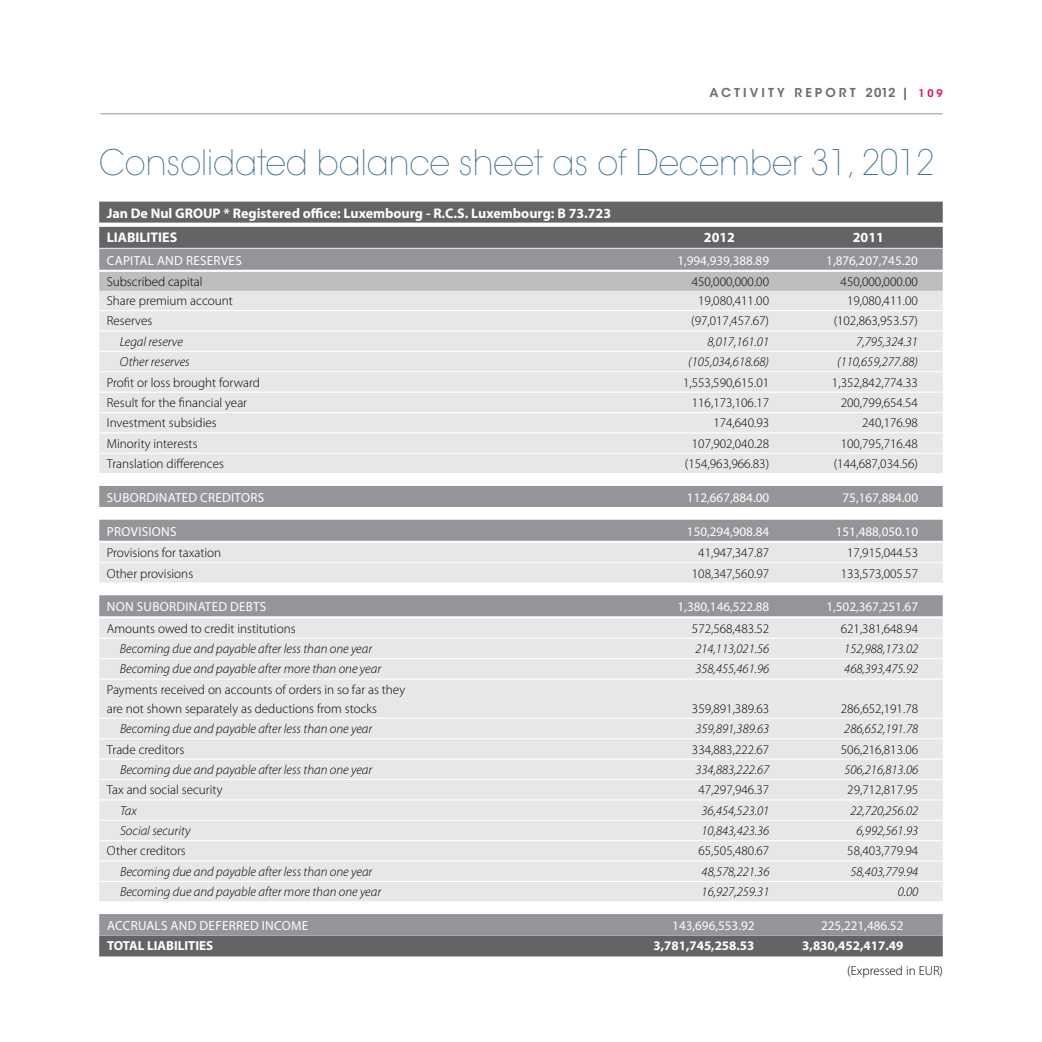
<style>
.page{position:relative;width:1042px;height:1042px;background:#fff}
.page>*{position:absolute;margin:0;border:0;box-sizing:border-box;transform-origin:0 0}
.t1{font:200 35px "ITC Avant Garde Std";color:#3b6e8f;scale:.93 1}
.t2{font:700 14px/24.2px "Myriad Pro";color:#fff}
.t3{font:300 13.12px/18.9px "Myriad Pro";color:#000}
.t4{font:italic 300 13.12px "Myriad Pro";color:#000}
.t5{font:13.12px "Myriad Pro";color:#fff}
.t6{font:13.12px "Myriad Pro";letter-spacing:.02em;color:#fff}
.t7{font:700 13.12px "Myriad Pro";color:#fff}
.t8{font:600 12.25px "ITC Avant Garde Std";letter-spacing:.25em;color:#6d6e71}
.s1{font-style:inherit}
.s2{font-size:10.5px;color:#e50e62}
</style>
<div class="page">
<hr style="left:100px;top:113px;width:843px;height:1px;background:#939598">
<div style="left:99px;top:202px;width:844px;height:21px;background:#636466"></div>
<div style="left:99px;top:227px;width:844px;height:21px;background:#636466"></div>
<div style="left:99px;top:249px;width:844px;height:21px;background:#939598"></div>
<div style="left:99px;top:272px;width:844px;height:19px;background:#bcbec0"></div>
<div style="left:99px;top:291px;width:844px;height:19px;background:#e6e7e8"></div>
<div style="left:99px;top:311px;width:844px;height:19px;background:#e6e7e8"></div>
<div style="left:99px;top:331px;width:844px;height:20px;background:#e6e7e8"></div>
<div style="left:99px;top:352px;width:844px;height:19px;background:#e6e7e8"></div>
<div style="left:99px;top:372px;width:844px;height:19px;background:#e6e7e8"></div>
<div style="left:99px;top:393px;width:844px;height:19px;background:#e6e7e8"></div>
<div style="left:99px;top:413px;width:844px;height:19px;background:#e6e7e8"></div>
<div style="left:99px;top:433px;width:844px;height:20px;background:#e6e7e8"></div>
<div style="left:99px;top:454px;width:844px;height:19px;background:#e6e7e8"></div>
<div style="left:99px;top:486px;width:844px;height:21px;background:#939598"></div>
<div style="left:99px;top:520px;width:844px;height:21px;background:#939598"></div>
<div style="left:99px;top:543px;width:844px;height:19px;background:#e6e7e8"></div>
<div style="left:99px;top:563px;width:844px;height:19px;background:#e6e7e8"></div>
<div style="left:99px;top:595px;width:844px;height:21px;background:#939598"></div>
<div style="left:99px;top:618px;width:844px;height:20px;background:#e6e7e8"></div>
<div style="left:99px;top:639px;width:844px;height:19px;background:#e6e7e8"></div>
<div style="left:99px;top:659px;width:844px;height:19px;background:#e6e7e8"></div>
<div style="left:99px;top:679px;width:844px;height:20px;background:#e6e7e8"></div>
<div style="left:99px;top:698px;width:844px;height:20px;background:#e6e7e8"></div>
<div style="left:99px;top:719px;width:844px;height:19px;background:#e6e7e8"></div>
<div style="left:99px;top:739px;width:844px;height:19px;background:#e6e7e8"></div>
<div style="left:99px;top:760px;width:844px;height:19px;background:#e6e7e8"></div>
<div style="left:99px;top:780px;width:844px;height:19px;background:#e6e7e8"></div>
<div style="left:99px;top:800px;width:844px;height:20px;background:#e6e7e8"></div>
<div style="left:99px;top:821px;width:844px;height:19px;background:#e6e7e8"></div>
<div style="left:99px;top:841px;width:844px;height:19px;background:#e6e7e8"></div>
<div style="left:99px;top:861px;width:844px;height:20px;background:#e6e7e8"></div>
<div style="left:99px;top:882px;width:844px;height:19px;background:#e6e7e8"></div>
<div style="left:99px;top:914px;width:844px;height:21px;background:#939598"></div>
<div style="left:99px;top:935px;width:844px;height:21px;background:#636466"></div>
<p class="t8" style="left:709px;top:85px;width:235px">ACTIVITY REPORT <span class="s1">2012</span> | <span class="s2">109</span></p>
<h1 class="t1" style="left:99px;top:142px;width:899px">Consolidated balance sheet as of December 31, 2012</h1>
<p class="t2" style="left:107px;top:200px;width:506px">Jan De Nul GROUP * Registered office: Luxembourg - R.C.S. Luxembourg: B 73.723<br>LIABILITIES</p>
<p class="t2" style="left:704px;top:225px;width:33px">2012</p>
<p class="t2" style="left:853px;top:225px;width:33px">2011</p>
<p class="t6" style="left:107px;top:252px;width:136px">CAPITAL AND RESERVES</p>
<p class="t5" style="left:677px;top:252px;width:93px">1,994,939,388.89</p>
<p class="t5" style="left:826px;top:252px;width:93px">1,876,207,745.20</p>
<p class="t3" style="left:107px;top:272px;width:97px">Subscribed capital</p>
<p class="t3" style="left:692px;top:272px;width:79px">450,000,000.00</p>
<p class="t3" style="left:840px;top:272px;width:79px">450,000,000.00</p>
<p class="t3" style="left:107px;top:291px;width:128px">Share premium account</p>
<p class="t3" style="left:698px;top:291px;width:72px">19,080,411.00</p>
<p class="t3" style="left:847px;top:291px;width:72px">19,080,411.00</p>
<p class="t3" style="left:107px;top:311px;width:47px">Reserves</p>
<p class="t3" style="left:691px;top:311px;width:79px">(97,017,457.67)</p>
<p class="t3" style="left:833px;top:311px;width:86px">(102,863,953.57)</p>
<p class="t4" style="left:120px;top:333px;width:65px">Legal reserve</p>
<p class="t4" style="left:707px;top:333px;width:63px">8,017,161.01</p>
<p class="t4" style="left:856px;top:333px;width:63px">7,795,324.31</p>
<p class="t4" style="left:120px;top:354px;width:71px">Other reserves</p>
<p class="t4" style="left:688px;top:354px;width:82px">(105,034,618.68)</p>
<p class="t4" style="left:837px;top:354px;width:82px">(110,659,277.88)</p>
<p class="t3" style="left:107px;top:373px;width:155px">Profit or loss brought forward</p>
<p class="t3" style="left:683px;top:373px;width:87px">1,553,590,615.01</p>
<p class="t3" style="left:832px;top:373px;width:87px">1,352,842,774.33</p>
<p class="t3" style="left:107px;top:393px;width:142px">Result for the financial year</p>
<p class="t3" style="left:692px;top:393px;width:79px">116,173,106.17</p>
<p class="t3" style="left:840px;top:393px;width:79px">200,799,654.54</p>
<p class="t3" style="left:107px;top:413px;width:112px">Investment subsidies</p>
<p class="t3" style="left:713px;top:413px;width:57px">174,640.93</p>
<p class="t3" style="left:862px;top:413px;width:57px">240,176.98</p>
<p class="t3" style="left:107px;top:434px;width:92px">Minority interests</p>
<p class="t3" style="left:692px;top:434px;width:79px">107,902,040.28</p>
<p class="t3" style="left:841px;top:434px;width:79px">100,795,716.48</p>
<p class="t3" style="left:107px;top:454px;width:119px">Translation differences</p>
<p class="t3" style="left:685px;top:454px;width:86px">(154,963,966.83)</p>
<p class="t3" style="left:834px;top:454px;width:86px">(144,687,034.56)</p>
<p class="t6" style="left:107px;top:489px;width:159px">SUBORDINATED CREDITORS</p>
<p class="t5" style="left:687px;top:489px;width:84px">112,667,884.00</p>
<p class="t5" style="left:842px;top:489px;width:77px">75,167,884.00</p>
<p class="t6" style="left:107px;top:523px;width:71px">PROVISIONS</p>
<p class="t5" style="left:687px;top:523px;width:84px">150,294,908.84</p>
<p class="t5" style="left:836px;top:523px;width:84px">151,488,050.10</p>
<p class="t3" style="left:107px;top:543px;width:116px">Provisions for taxation</p>
<p class="t3" style="left:698px;top:543px;width:72px">41,947,347.87</p>
<p class="t3" style="left:847px;top:543px;width:72px">17,915,044.53</p>
<p class="t3" style="left:107px;top:563px;width:88px">Other provisions</p>
<p class="t3" style="left:692px;top:563px;width:79px">108,347,560.97</p>
<p class="t3" style="left:841px;top:563px;width:79px">133,573,005.57</p>
<p class="t6" style="left:107px;top:599px;width:161px">NON SUBORDINATED DEBTS</p>
<p class="t5" style="left:677px;top:599px;width:93px">1,380,146,522.88</p>
<p class="t5" style="left:826px;top:599px;width:93px">1,502,367,251.67</p>
<p class="t3" style="left:107px;top:619px;width:190px">Amounts owed to credit institutions</p>
<p class="t3" style="left:692px;top:619px;width:79px">572,568,483.52</p>
<p class="t3" style="left:841px;top:619px;width:79px">621,381,648.94</p>
<p class="t4" style="left:120px;top:641px;width:254px">Becoming due and payable after less than one year</p>
<p class="t4" style="left:695px;top:641px;width:75px">214,113,021.56</p>
<p class="t4" style="left:844px;top:641px;width:75px">152,988,173.02</p>
<p class="t4" style="left:120px;top:661px;width:263px">Becoming due and payable after more than one year</p>
<p class="t4" style="left:695px;top:661px;width:75px">358,455,461.96</p>
<p class="t4" style="left:844px;top:661px;width:75px">468,393,475.92</p>
<p class="t3" style="left:107px;top:680px;width:300px">Payments received on accounts of orders in so far as they are not shown separately as deductions from stocks</p>
<p class="t3" style="left:692px;top:699px;width:79px">359,891,389.63</p>
<p class="t3" style="left:841px;top:699px;width:79px">286,652,191.78</p>
<p class="t4" style="left:120px;top:721px;width:254px">Becoming due and payable after less than one year</p>
<p class="t4" style="left:695px;top:721px;width:75px">359,891,389.63</p>
<p class="t4" style="left:844px;top:721px;width:75px">286,652,191.78</p>
<p class="t3" style="left:107px;top:739px;width:79px">Trade creditors</p>
<p class="t3" style="left:692px;top:739px;width:79px">334,883,222.67</p>
<p class="t3" style="left:841px;top:739px;width:79px">506,216,813.06</p>
<p class="t4" style="left:120px;top:761px;width:254px">Becoming due and payable after less than one year</p>
<p class="t4" style="left:695px;top:761px;width:75px">334,883,222.67</p>
<p class="t4" style="left:844px;top:761px;width:75px">506,216,813.06</p>
<p class="t3" style="left:107px;top:780px;width:117px">Tax and social security</p>
<p class="t3" style="left:698px;top:780px;width:72px">47,297,946.37</p>
<p class="t3" style="left:847px;top:780px;width:72px">29,712,817.95</p>
<p class="t4" style="left:120px;top:802px;width:18px">Tax</p>
<p class="t4" style="left:701px;top:802px;width:69px">36,454,523.01</p>
<p class="t4" style="left:850px;top:802px;width:69px">22,720,256.02</p>
<p class="t4" style="left:120px;top:823px;width:72px">Social security</p>
<p class="t4" style="left:701px;top:823px;width:69px">10,843,423.36</p>
<p class="t4" style="left:856px;top:823px;width:63px">6,992,561.93</p>
<p class="t3" style="left:107px;top:841px;width:80px">Other creditors</p>
<p class="t3" style="left:698px;top:841px;width:72px">65,505,480.67</p>
<p class="t3" style="left:847px;top:841px;width:72px">58,403,779.94</p>
<p class="t4" style="left:120px;top:863px;width:254px">Becoming due and payable after less than one year</p>
<p class="t4" style="left:701px;top:863px;width:69px">48,578,221.36</p>
<p class="t4" style="left:850px;top:863px;width:69px">58,403,779.94</p>
<p class="t4" style="left:120px;top:884px;width:263px">Becoming due and payable after more than one year</p>
<p class="t4" style="left:701px;top:884px;width:69px">16,927,259.31</p>
<p class="t4" style="left:897px;top:884px;width:22px">0.00</p>
<p class="t6" style="left:107px;top:917px;width:203px">ACCRUALS AND DEFERRED INCOME</p>
<p class="t5" style="left:672px;top:917px;width:84px">143,696,553.92</p>
<p class="t5" style="left:821px;top:917px;width:84px">225,221,486.52</p>
<p class="t7" style="left:107px;top:937px;width:108px">TOTAL LIABILITIES</p>
<p class="t7" style="left:653px;top:937px;width:103px">3,781,745,258.53</p>
<p class="t7" style="left:802px;top:937px;width:103px">3,830,452,417.49</p>
<p class="t3" style="left:847px;top:960px;width:97px">(Expressed in EUR)</p>
</div>
